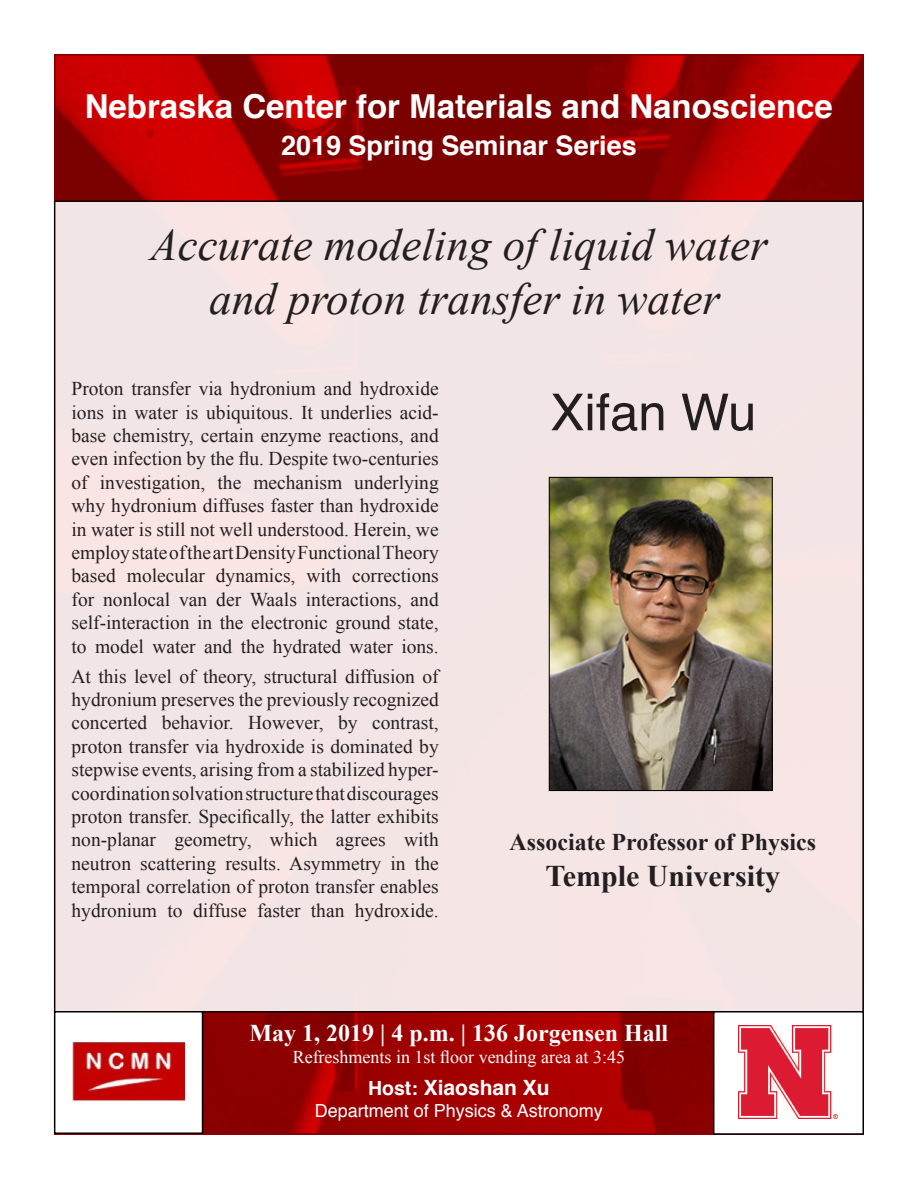
<style>
.page{position:relative;width:918px;height:1188px;background:#fff}
.page>*{position:absolute;margin:0;border:0;box-sizing:border-box;transform-origin:0 0}
.t1{font:51px "Helvetica";color:#231f20}
.t2{font:italic 45px "Times New Roman";color:#231f20}
.t3{font:700 33px "Helvetica";color:#fff}
.t4{font:700 30px "Times New Roman";color:#231f20}
.t5{font:700 27px "Helvetica";color:#fff}
.t6{font:700 24px "Times New Roman";color:#fff}
.t7{font:700 24px "Times New Roman";color:#231f20}
.t8{font:700 21px "Helvetica";color:#fff}
.t9{font:19.5px/23.4px "Times New Roman";color:#231f20;text-align:justify}
.t10{font:18px "Times New Roman";color:#fff}
.t11{font:18px "Helvetica";color:#fff}
.s1{font-size:19.5px}
</style>
<div class="page">
<img style="left:57px;top:57px;width:804px;height:1075px">
<div style="left:54px;top:200px;width:810px;height:812px;background:#f3e5e5;border:2px solid #000"></div>
<div style="left:55px;top:1012px;width:148px;height:121px;background:#fff"></div>
<img style="left:73px;top:1043px;width:111px;height:59px">
<div style="left:54px;top:1011px;width:149px;height:123px;border:2px solid #000"></div>
<div style="left:713px;top:1011px;width:151px;height:124px;background:#fff;border:2px solid #000"></div>
<img style="left:739px;top:1026px;width:98px;height:93px">
<img style="left:551px;top:479px;width:219px;height:310px">
<div style="left:549px;top:477px;width:223px;height:314px;border:1px solid #000"></div>
<p class="t3" style="left:85px;top:80px;width:750px">Nebraska Center for Materials and Nanoscience</p>
<p class="t5" style="left:281px;top:124px;width:357px">2019 Spring Seminar Series</p>
<p class="t2" style="left:150px;top:214px;width:619px">Accurate modeling of liquid water</p>
<p class="t2" style="left:209px;top:268px;width:512px">and proton transfer in water</p>
<p class="t9" style="left:72px;top:377px;width:369px">Proton transfer via hydronium and hydroxide ions in water is ubiquitous. It underlies acid&shy;base chemistry, certain enzyme reactions, and even infection by the flu. Despite two-centuries of investigation, the mechanism underlying why hydronium diffuses faster than hydroxide in water is still not well understood. Herein, we employ state of the art Density Functional Theory based molecular dynamics, with corrections for nonlocal van der Waals interactions, and self-interaction in the electronic ground state, to model water and the hydrated water ions.</p>
<p class="t9" style="left:72px;top:664px;width:369px">At this level of theory, structural diffusion of hydronium preserves the previously recognized concerted behavior. However, by contrast, proton transfer via hydroxide is dominated by stepwise events, arising from a stabilized hyper&shy;coordination solvation structure that discourages proton transfer. Specifically, the latter exhibits non-planar geometry, which agrees with neutron scattering results. Asymmetry in the temporal correlation of proton transfer enables hydronium to diffuse faster than hydroxide.</p>
<p class="t1" style="left:550px;top:373px;width:208px">Xifan Wu</p>
<p class="t7" style="left:510px;top:825px;width:308px">Associate Professor of Physics</p>
<p class="t4" style="left:545px;top:855px;width:236px">Temple University</p>
<p class="t6" style="left:250px;top:1017px;width:420px">May 1, 2019 | 4 p.m. | 136 Jorgensen Hall</p>
<p class="t10" style="left:293px;top:1045px;width:334px">Refreshments in 1st floor vending area at 3:45</p>
<p class="t8" style="left:368px;top:1071px;width:183px"><span class="s1">Host:</span> Xiaoshan Xu</p>
<p class="t11" style="left:315px;top:1097px;width:290px">Department of Physics &amp; Astronomy</p>
</div>
